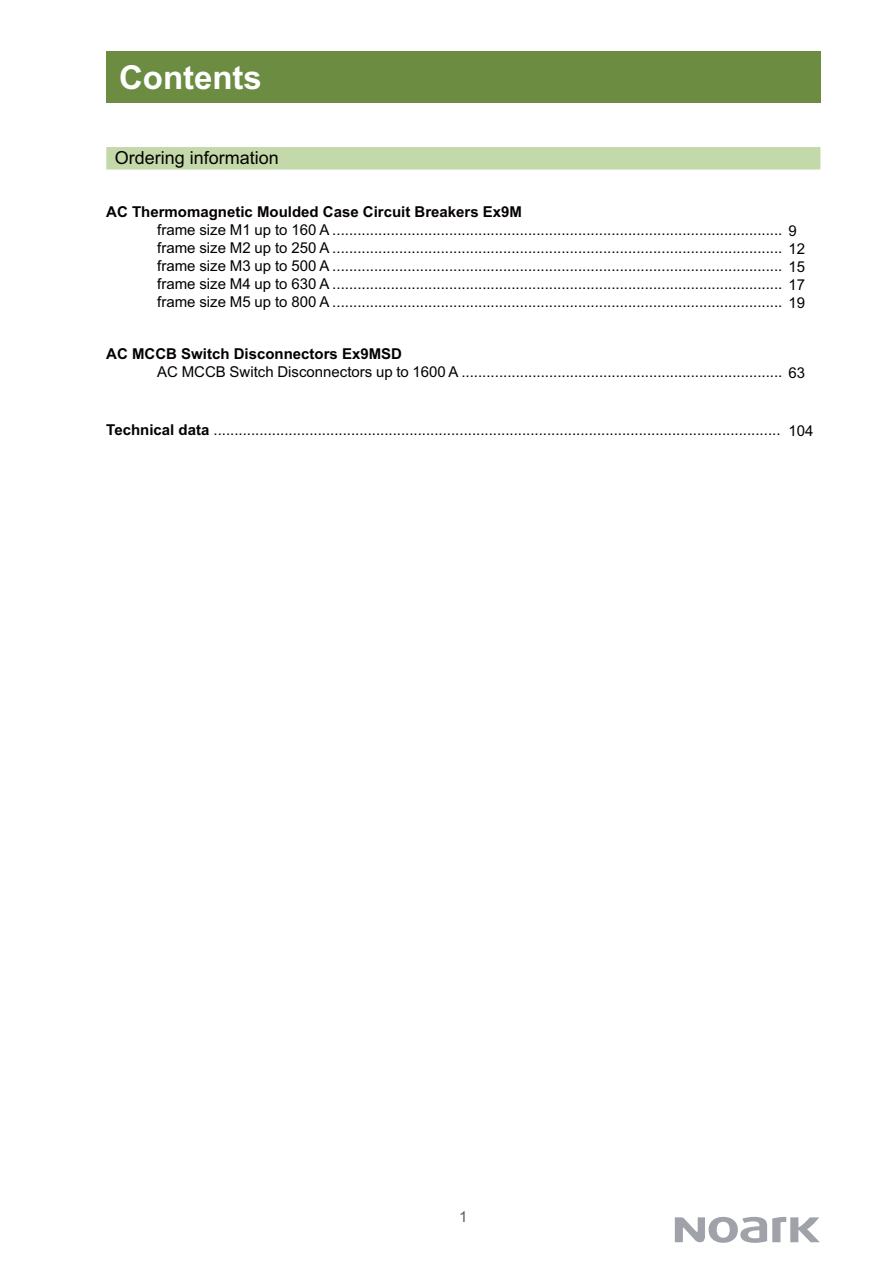
<style>
.page{position:relative;width:893px;height:1263px;background:#fff}
.page>*{position:absolute;margin:0;border:0;box-sizing:border-box;transform-origin:0 0}
.t1{font:700 33px "Arial";color:#fff}
.t2{font:18px "Arial";color:#050100}
.t3{font:15px/18px "Arial";color:#050100}
.t4{font:700 15px "Arial";color:#050100}
.t5{font:15px "Arial";color:#5a5c60}
.s1{font-weight:700}
</style>
<div class="page">
<svg style="left:675px;top:1217px;width:145px;height:26px"></svg>
<div style="left:106px;top:51px;width:714px;height:51px;background:#6c8c42"></div>
<div style="left:106px;top:147px;width:714px;height:23px;background:#c3d9a9"></div>
<h1 class="t1" style="left:119px;top:65px;width:144px">Contents</h1>
<p class="t2" style="left:115px;top:151px;width:165px">Ordering information</p>
<p class="t4" style="left:106px;top:206px;width:417px">AC Thermomagnetic Moulded Case Circuit Breakers Ex9M</p>
<p class="t3" style="left:157px;top:222px;width:649px">frame size M1 up to 160 A ............................................................................................................ 9 frame size M2 up to 250 A ............................................................................................................ 12 frame size M3 up to 500 A ............................................................................................................ 15 frame size M4 up to 630 A ............................................................................................................ 17 frame size M5 up to 800 A ............................................................................................................ 19</p>
<p class="t4" style="left:106px;top:348px;width:297px">AC MCCB Switch Disconnectors Ex9MSD</p>
<p class="t3" style="left:157px;top:364px;width:649px">AC MCCB Switch Disconnectors up to 1600 A ............................................................................. 63</p>
<p class="t3" style="left:106px;top:422px;width:676px"><span class="s1">Technical data</span> ........................................................................................................................................</p>
<p class="t3" style="left:788px;top:423px;width:27px">104</p>
<p class="t5" style="left:459px;top:1212px;width:10px">1</p>
</div>
